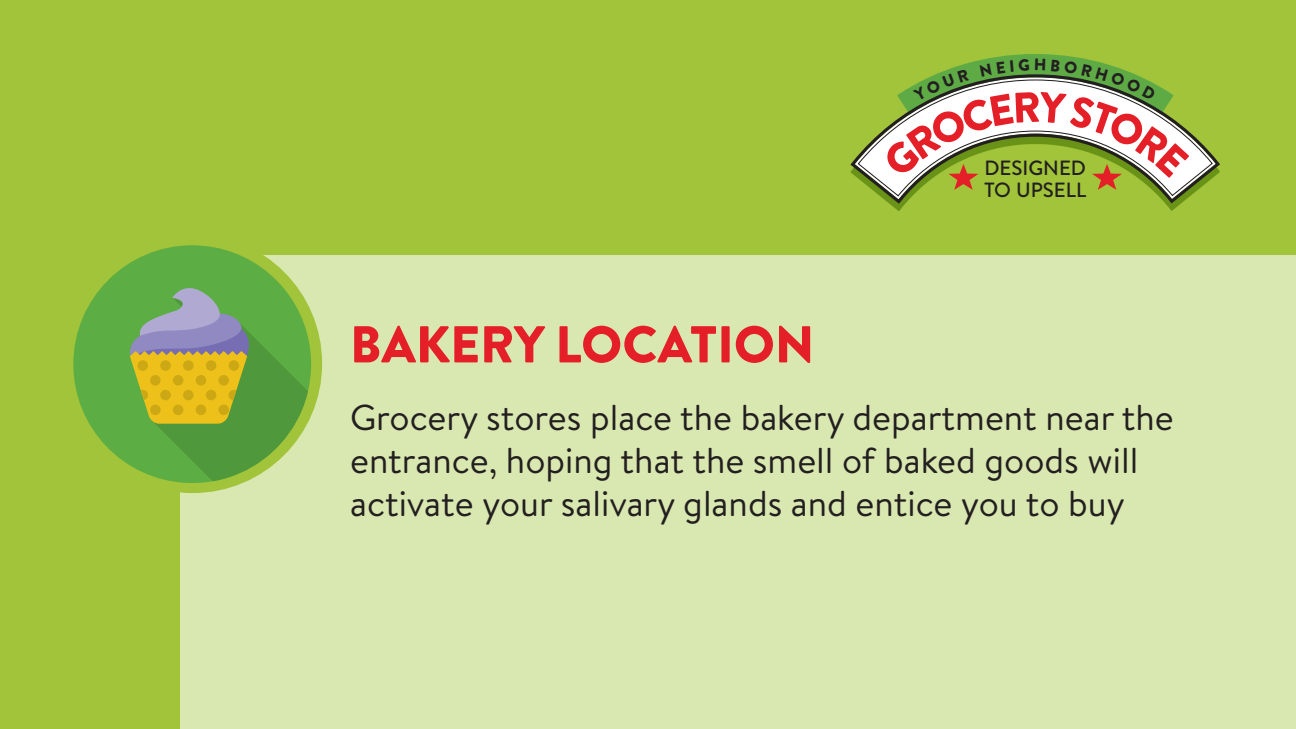
<style>
.page{position:relative;width:1296px;height:729px;background:#a1c43a}
.page>*{position:absolute;margin:0;border:0;box-sizing:border-box;transform-origin:0 0}
.t1{font:900 51.75px "Brandon Text";color:#e41f27}
.t2{font:36px/43.2px "Brandon Text";color:#231f20}
.t3{font:500 20.55px/22.6px "Brandon Text";color:#231f20}
</style>
<div class="page">
<div style="left:181px;top:256px;width:1115px;height:473px;background:#d9e7b0"></div>
<div style="left:63px;top:234px;width:259px;height:259px;background:#a1c43a;border-radius:50%"></div>
<svg style="left:73px;top:245px;width:238px;height:238px;fill:#5dad45"></svg>
<svg style="left:128px;top:278px;width:180px;height:203px;background:#82a94f"></svg>
<svg style="left:850px;top:156px;width:370px;height:50px"></svg>
<svg style="left:857px;top:128px;width:357px;height:69px"></svg>
<svg style="left:886px;top:54px;width:303px;height:136px"></svg>
<h1 class="t1" style="left:350px;top:308px;width:466px">BAKERY LOCATION</h1>
<p class="t3" style="left:984px;top:156px;width:104px">DESIGNED<br>TO UPSELL</p>
<p class="t2" style="left:350px;top:394px;width:825px">Grocery stores place the bakery department near the entrance, hoping that the smell of baked goods will activate your salivary glands and entice you to buy</p>
</div>
